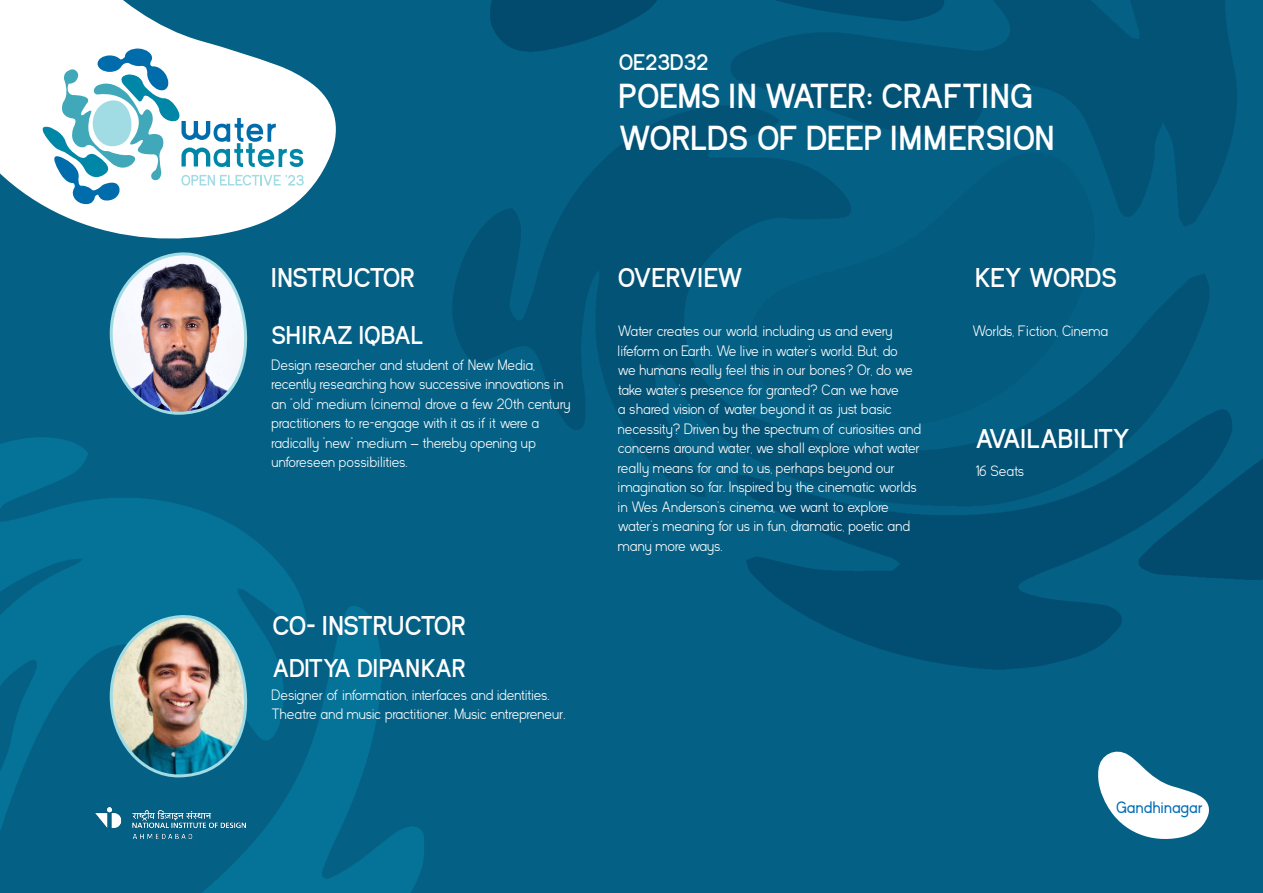
<style>
.page{position:relative;width:1263px;height:893px;background:#fff}
.page>*{position:absolute;margin:0;border:0;box-sizing:border-box;transform-origin:0 0}
.t1{font:700 34.5px/41.4px "Kayak Sans";color:#fff}
.t2{font:700 27px "Kayak Sans";color:#fff}
.t3{font:700 25.5px "Kayak Sans";color:#fff}
.t4{font:700 22.5px "Kayak Sans";color:#fff}
.t5{font:16.5px "Kayak Sans";color:#006eb7}
.t6{font:300 15px/19.5px "Kayak Sans";color:#fff}
.s1{font-family:"Franklin Gothic URW"}
</style>
<div class="page">
<img style="left:0;top:0;width:1263px;height:893px">
<svg style="left:0;top:0;width:342px;height:255px;fill:#046085"></svg>
<svg style="left:1097px;top:747px;width:113px;height:96px"></svg>
<svg style="left:38px;top:48px;width:266px;height:158px"></svg>
<img style="left:95px;top:807px;width:150px;height:32px">
<img style="left:108px;top:248px;width:141px;height:169px">
<img style="left:108px;top:610px;width:141px;height:169px">
<h2 class="t2" style="left:271px;top:263px;width:145px">INSTRUCTOR</h2>
<h3 class="t3" style="left:271px;top:322px;width:154px">SHIRAZ IQBAL</h3>
<p class="t6" style="left:271px;top:355px;width:300px">Design researcher and student of New Media, recently researching how successive innovations in an “old” medium (cinema) drove a few 20th century practitioners to re-engage with it as if it were a radically “new” medium – thereby opening up unforeseen possibilities.</p>
<h2 class="t2" style="left:272px;top:611px;width:195px">CO- INSTRUCTOR</h2>
<h3 class="t3" style="left:272px;top:655px;width:195px">ADITYA DIPANKAR</h3>
<p class="t6" style="left:271px;top:685px;width:296px">Designer of information, interfaces and identities.<br>Theatre and music practitioner. Music entrepreneur.</p>
<h3 class="t4" style="left:619px;top:50px;width:91px">OE23D32</h3>
<h1 class="t1" style="left:619px;top:77px;width:437px">POEMS IN WATER: CRAFTING<br>WORLDS OF DEEP IMMERSION</h1>
<h2 class="t2" style="left:618px;top:263px;width:126px">OVERVIEW</h2>
<h2 class="t2" style="left:975px;top:263px;width:143px">KEY WORDS</h2>
<p class="t6" style="left:618px;top:321px;width:305px">Water creates our world, including us and every lifeform on Earth. We live in water’s world. But, do<br>we humans really feel this in our bones? Or, do we take water’s presence for granted? Can we have<br>a shared vision of water beyond it as just basic necessity? Driven by the spectrum of curiosities and concerns around water, we shall explore what water really means for and to us, perhaps beyond our imagination so far. Inspired by the cinematic worlds in Wes Anderson’s cinema, we want to explore water’s meaning for us in fun, dramatic, poetic and many more ways.</p>
<p class="t6" style="left:973px;top:321px;width:137px">Worlds, F<span class="s1">i</span>ction, Cinema</p>
<h2 class="t2" style="left:975px;top:424px;width:156px">AVAILABILITY</h2>
<p class="t6" style="left:975px;top:461px;width:50px">16 Seats</p>
<p class="t5" style="left:1116px;top:798px;width:88px">Gandhinagar</p>
</div>
